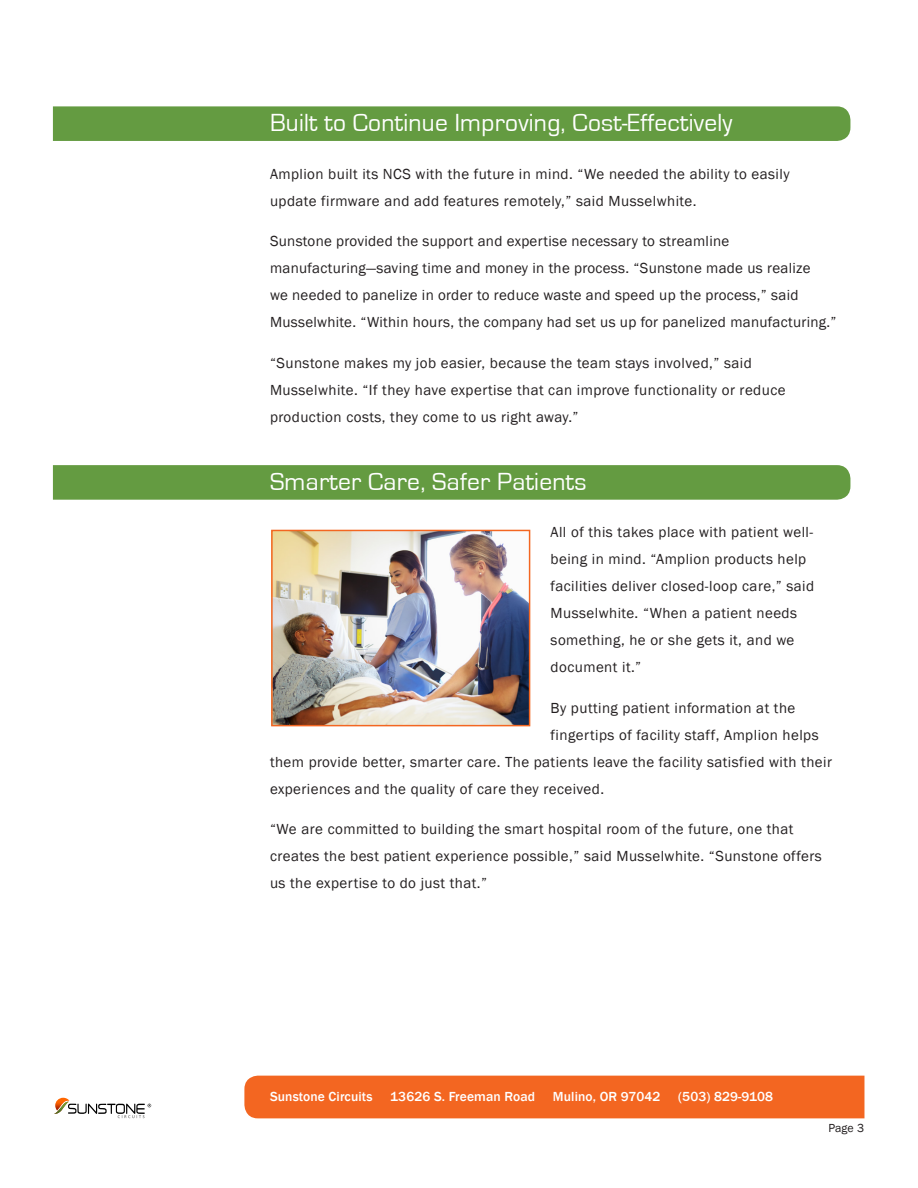
<style>
.page{position:relative;width:918px;height:1188px;background:#fff}
.page>*{position:absolute;margin:0;border:0;box-sizing:border-box;transform-origin:0 0}
.t1{font:25.5px "Eurostile";letter-spacing:.01em;color:#fff}
.t2{font:15px/27px "Franklin Gothic";letter-spacing:.03em;color:#231f20}
.t3{font:500 13.5px "Franklin Gothic";letter-spacing:.01em;color:#fff}
.t4{font:12px "Franklin Gothic";color:#231f20}
</style>
<div class="page">
<img style="left:69px;top:1104px;width:75px;height:10px">
<img style="left:118px;top:1115px;width:27px;height:3px">
<img style="left:56px;top:1098px;width:13px;height:4px">
<img style="left:54px;top:1102px;width:15px;height:12px">
<div style="left:24px;top:465px;width:826px;height:35px;background:#649b41;border-radius:14px"></div>
<div style="left:0;top:429px;width:53px;height:132px;background:#fff;border-radius:18px"></div>
<div style="left:24px;top:106px;width:826px;height:35px;background:#649b41;border-radius:14px"></div>
<div style="left:0;top:70px;width:53px;height:133px;background:#fff;border-radius:18px"></div>
<div style="left:244px;top:1076px;width:669px;height:42px;background:#f36621;border-radius:14px"></div>
<div style="left:864px;top:1075px;width:49px;height:44px;background:#fff"></div>
<img style="left:274px;top:533px;width:253px;height:190px">
<div style="left:271px;top:530px;width:259px;height:196px;border:2px solid #f36621"></div>
<p class="t1" style="left:270px;top:109px;width:464px">Built to Continue Improving, Cost-Effectively</p>
<p class="t2" style="left:270px;top:161px;width:521px">Amplion built its NCS with the future in mind. “We needed the ability to easily update firmware and add features remotely,” said Musselwhite.</p>
<p class="t2" style="left:270px;top:228px;width:568px">Sunstone provided the support and expertise necessary to streamline manufacturing—saving time and money in the process. “Sunstone made us realize<br>we needed to panelize in order to reduce waste and speed up the process,” said Musselwhite. “Within hours, the company had set us up for panelized manufacturing.”</p>
<p class="t2" style="left:270px;top:350px;width:517px">“Sunstone makes my job easier, because the team stays involved,” said<br>Musselwhite. “If they have expertise that can improve functionality or reduce production costs, they come to us right away.”</p>
<p class="t1" style="left:270px;top:468px;width:318px">Smarter Care, Safer Patients</p>
<p class="t2" style="left:551px;top:519px;width:265px">All of this takes place with patient well&shy;being in mind. “Amplion products help facilities deliver closed-loop care,” said Musselwhite. “When a patient needs something, he or she gets it, and we document it.”</p>
<p class="t2" style="left:551px;top:695px;width:246px">By putting patient information at the</p>
<p class="t2" style="left:551px;top:722px;width:270px">fingertips of facility staff, Amplion helps</p>
<p class="t2" style="left:270px;top:749px;width:563px">them provide better, smarter care. The patients leave the facility satisfied with their</p>
<p class="t2" style="left:270px;top:776px;width:336px">experiences and the quality of care they received.</p>
<p class="t2" style="left:270px;top:816px;width:553px">“We are committed to building the smart hospital room of the future, one that creates the best patient experience possible,” said Musselwhite. “Sunstone offers us the expertise to do just that.”</p>
<p class="t3" style="left:270px;top:1088px;width:104px">Sunstone Circuits</p>
<p class="t3" style="left:390px;top:1088px;width:147px">13626 S. Freeman Road</p>
<p class="t3" style="left:553px;top:1088px;width:109px">Mulino, OR 97042</p>
<p class="t3" style="left:678px;top:1088px;width:96px">(503) 829-9108</p>
<p class="t4" style="left:828px;top:1121px;width:37px">Page 3</p>
</div>
